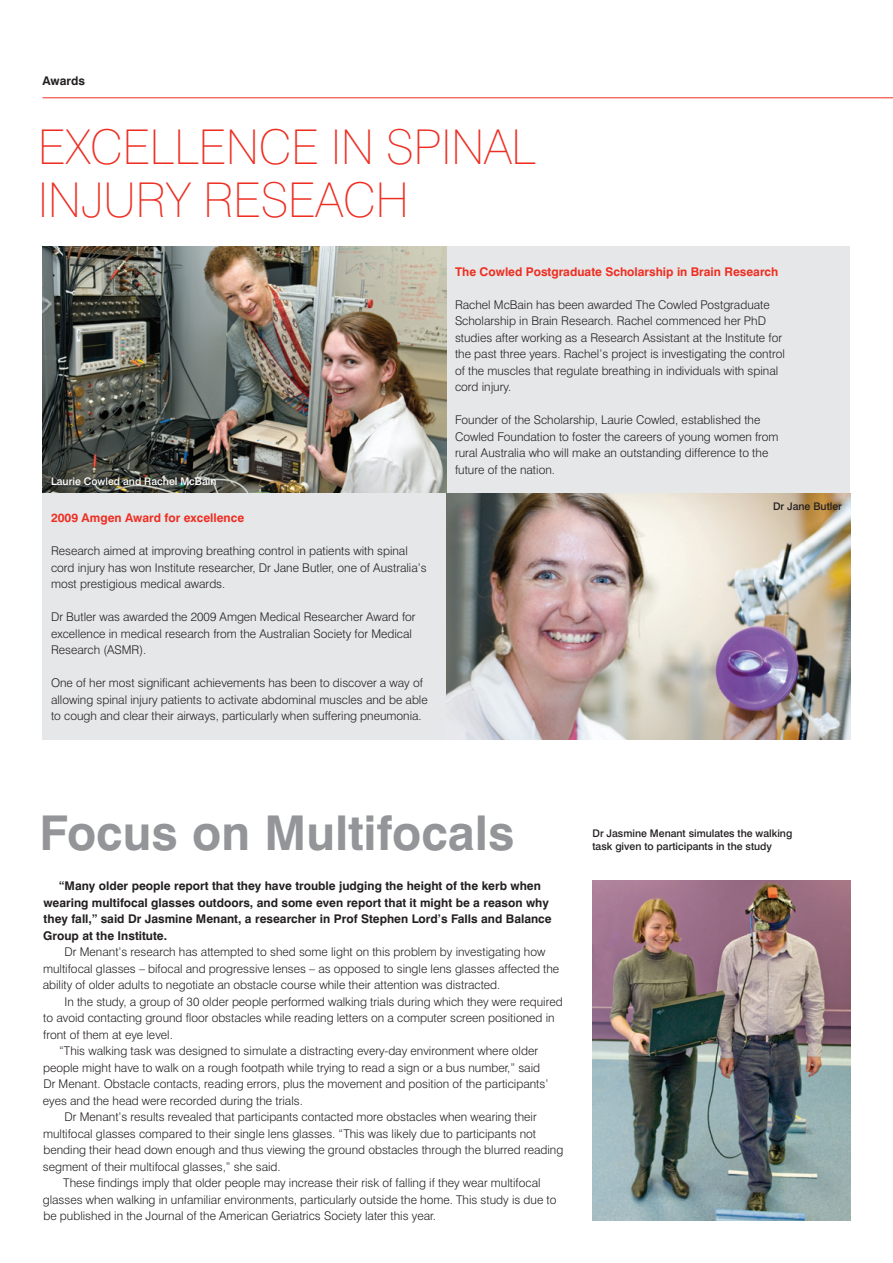
<style>
.page{position:relative;width:893px;height:1263px;background:#fff}
.page>*{position:absolute;margin:0;border:0;box-sizing:border-box;transform-origin:0 0}
._3__Body_copy{font:100 48px/52.5px "Swiss 721 BT";color:#ee2e22}
._1__Heading{font:700 48px "Swiss 721 BT";color:#939598}
._3__Body_copy-2{font:300 12px/16.5px "Swiss 721 BT";color:#231f20}
._4__Body_copy___inde{font:300 12px/16.5px "Swiss 721 BT";color:#231f20}
._3__Body_copy-3{font:700 12px/16.5px "Swiss 721 BT";color:#231f20}
._4__Body_copy___inde-2{font:700 12px "Swiss 721 BT";color:#ee2e22}
._5__Body_copy_Bold{font:700 12px "Swiss 721 BT";color:#231f20}
._7__Caption{font:500 10.5px/13.5px "Swiss 721 BT";color:#231f20}
._7__Caption-2{font:500 10.5px "Swiss 721 BT";color:#fff}
</style>
<div class="page">
<div style="left:43px;top:247px;width:807px;height:246px;background:#e6e7e9"></div>
<hr style="left:892px;top:0;width:1px;height:425px;background:#ee2e22">
<hr style="left:43px;top:97px;width:850px;height:1px;background:#ee2e22">
<img style="left:43px;top:247px;width:403px;height:246px">
<img style="left:592px;top:881px;width:258px;height:339px">
<div style="left:43px;top:493px;width:807px;height:247px;background:#e6e7e9"></div>
<img style="left:446px;top:493px;width:404px;height:247px">
<p class="_5__Body_copy_Bold" style="left:43px;top:73px;width:44px">Awards</p>
<p class="_3__Body_copy" style="left:38px;top:121px;width:499px">EXCELLENCE IN SPINAL<br>INJURY RESEACH</p>
<p class="_7__Caption-2" style="left:51px;top:475px;width:167px">Laurie Cowled and Rachel McBain</p>
<p class="_4__Body_copy___inde-2" style="left:51px;top:511px;width:195px">2009 Amgen Award for excellence</p>
<p class="_4__Body_copy___inde" style="left:51px;top:543px;width:377px">Research aimed at improving breathing control in patients with spinal cord injury has won Institute researcher, Dr Jane Butler, one of Australia’s most prestigious medical awards.</p>
<p class="_4__Body_copy___inde" style="left:51px;top:609px;width:366px">Dr Butler was awarded the 2009 Amgen Medical Researcher Award for excellence in medical research from the Australian Society for Medical<br>Research (ASMR).</p>
<p class="_4__Body_copy___inde" style="left:51px;top:675px;width:378px">One of her most significant achievements has been to discover a way of allowing spinal injury patients to activate abdominal muscles and be able to cough and clear their airways, particularly when suffering pneumonia.</p>
<p class="_4__Body_copy___inde-2" style="left:455px;top:264px;width:325px">The Cowled Postgraduate Scholarship in Brain Research</p>
<p class="_4__Body_copy___inde" style="left:455px;top:296px;width:331px">Rachel McBain has been awarded The Cowled Postgraduate Scholarship in Brain Research. Rachel commenced her PhD studies after working as a Research Assistant at the Institute for the past three years. Rachel’s project is investigating the control of the muscles that regulate breathing in individuals with spinal cord injury.</p>
<p class="_4__Body_copy___inde" style="left:455px;top:412px;width:325px">Founder of the Scholarship, Laurie Cowled, established the Cowled Foundation to foster the careers of young women from rural Australia who will make an outstanding difference to the future of the nation.</p>
<p class="_7__Caption" style="left:773px;top:500px;width:70px">Dr Jane Butler</p>
<p class="_1__Heading" style="left:40px;top:804px;width:476px">Focus on Multifocals</p>
<p class="_3__Body_copy-3" style="left:43px;top:878px;width:510px;text-indent:16px">“Many older people report that they have trouble judging the height of the kerb when wearing multifocal glasses outdoors, and some even report that it might be a reason why they fall,” said Dr Jasmine Menant, a researcher in Prof Stephen Lord’s Falls and Balance Group at the Institute.</p>
<p class="_3__Body_copy-2" style="left:43px;top:944px;width:518px;text-indent:22px">Dr Menant’s research has attempted to shed some light on this problem by investigating how multifocal glasses – bifocal and progressive lenses – as opposed to single lens glasses affected the ability of older adults to negotiate an obstacle course while their attention was distracted.</p>
<p class="_3__Body_copy-2" style="left:43px;top:993px;width:521px;text-indent:21px">In the study, a group of 30 older people performed walking trials during which they were required to avoid contacting ground floor obstacles while reading letters on a computer screen positioned in front of them at eye level.</p>
<p class="_3__Body_copy-2" style="left:43px;top:1043px;width:507px;text-indent:16px">“This walking task was designed to simulate a distracting every-day environment where older people might have to walk on a rough footpath while trying to read a sign or a bus number,” said Dr Menant. Obstacle contacts, reading errors, plus the movement and position of the participants’ eyes and the head were recorded during the trials.</p>
<p class="_3__Body_copy-2" style="left:43px;top:1109px;width:522px;text-indent:22px">Dr Menant’s results revealed that participants contacted more obstacles when wearing their multifocal glasses compared to their single lens glasses. “This was likely due to participants not bending their head down enough and thus viewing the ground obstacles through the blurred reading segment of their multifocal glasses,” she said.</p>
<p class="_3__Body_copy-2" style="left:43px;top:1175px;width:515px;text-indent:21px">These findings imply that older people may increase their risk of falling if they wear multifocal glasses when walking in unfamiliar environments, particularly outside the home. This study is due to be published in the Journal of the American Geriatrics Society later this year.</p>
<p class="_7__Caption" style="left:592px;top:826px;width:201px">Dr Jasmine Menant simulates the walking task given to participants in the study</p>
</div>
